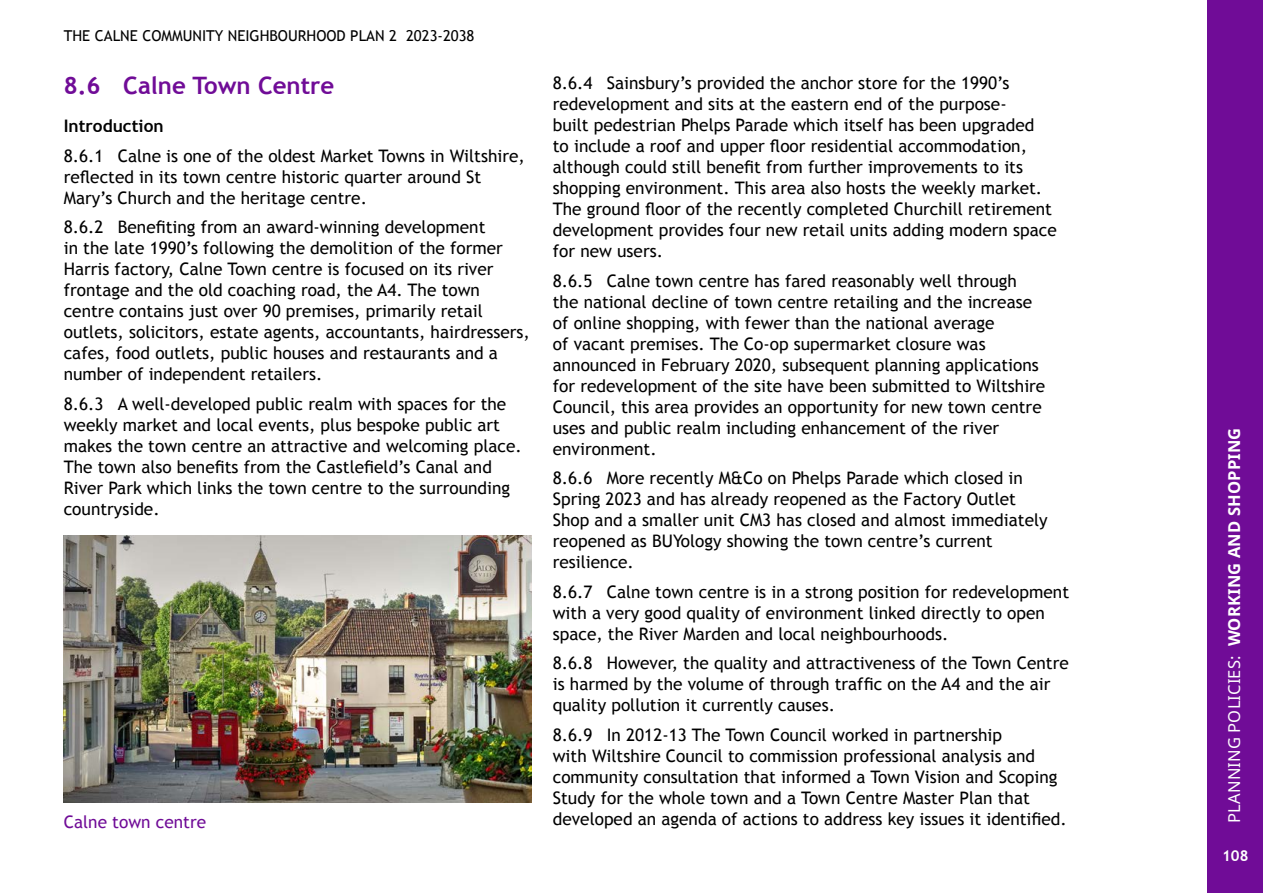
<style>
.page{position:relative;width:1263px;height:893px;background:#fff}
.page>*{position:absolute;margin:0;border:0;box-sizing:border-box;transform-origin:0 0}
.Sec_8_sub_h4_part_2{font:700 24px "Trebuchet MS";color:#700c97}
.t1{font:17.25px/21px "Trebuchet MS";color:#000}
.t2{font:17.25px "Trebuchet MS";color:#700c97}
.Sub_h5{font:700 17.25px "Trebuchet MS";color:#000}
.t3{font:700 16.5px "Noto Sans";letter-spacing:.01em;color:#fff}
.t4{font:15px "Trebuchet MS";color:#000}
.t5{font:700 15px "Trebuchet MS";color:#fff}
.s1{font-weight:400}
</style>
<div class="page">
<div style="left:1208px;top:0;width:55px;height:893px;background:#700c97"></div>
<img style="left:64px;top:536px;width:467px;height:267px">
<p class="t4" style="left:64px;top:27px;width:412px">THE CALNE COMMUNITY NEIGHBOURHOOD PLAN 2 2023-2038</p>
<h4 class="Sec_8_sub_h4_part_2" style="left:64px;top:71px;width:272px">8.6 Calne Town Centre</h4>
<h6 class="Sub_h5" style="left:64px;top:115px;width:101px">Introduction</h6>
<p class="t1" style="left:64px;top:145px;width:462px">8.6.1 Calne is one of the oldest Market Towns in Wiltshire, reflected in its town centre historic quarter around St<br>Mary’s Church and the heritage centre.</p>
<p class="t1" style="left:64px;top:217px;width:468px">8.6.2 Benefiting from an award-winning development<br>in the late 1990’s following the demolition of the former Harris factory, Calne Town centre is focused on its river frontage and the old coaching road, the A4. The town centre contains just over 90 premises, primarily retail outlets, solicitors, estate agents, accountants, hairdressers, cafes, food outlets, public houses and restaurants and a number of independent retailers.</p>
<p class="t1" style="left:64px;top:393px;width:459px">8.6.3 A well-developed public realm with spaces for the weekly market and local events, plus bespoke public art makes the town centre an attractive and welcoming place.<br>The town also benefits from the Castlefield’s Canal and River Park which links the town centre to the surrounding countryside.</p>
<p class="t2" style="left:64px;top:812px;width:144px">Calne town centre</p>
<p class="t1" style="left:553px;top:73px;width:505px">8.6.4 Sainsbury’s provided the anchor store for the 1990’s redevelopment and sits at the eastern end of the purpose-<br>built pedestrian Phelps Parade which itself has been upgraded<br>to include a roof and upper floor residential accommodation, although could still benefit from further improvements to its shopping environment. This area also hosts the weekly market.<br>The ground floor of the recently completed Churchill retirement development provides four new retail units adding modern space for new users.</p>
<p class="t1" style="left:553px;top:270px;width:494px">8.6.5 Calne town centre has fared reasonably well through the national decline of town centre retailing and the increase of online shopping, with fewer than the national average<br>of vacant premises. The Co-op supermarket closure was announced in February 2020, subsequent planning applications for redevelopment of the site have been submitted to Wiltshire Council, this area provides an opportunity for new town centre uses and public realm including enhancement of the river environment.</p>
<p class="t1" style="left:553px;top:468px;width:496px">8.6.6 More recently M&amp;Co on Phelps Parade which closed in Spring 2023 and has already reopened as the Factory Outlet Shop and a smaller unit CM3 has closed and almost immediately reopened as BUYology showing the town centre’s current resilience.</p>
<p class="t1" style="left:553px;top:581px;width:518px">8.6.7 Calne town centre is in a strong position for redevelopment with a very good quality of environment linked directly to open space, the River Marden and local neighbourhoods.</p>
<p class="t1" style="left:553px;top:653px;width:517px">8.6.8 However, the quality and attractiveness of the Town Centre is harmed by the volume of through traffic on the A4 and the air quality pollution it currently causes.</p>
<p class="t1" style="left:553px;top:724px;width:516px">8.6.9 In 2012-13 The Town Council worked in partnership<br>with Wiltshire Council to commission professional analysis and community consultation that informed a Town Vision and Scoping Study for the whole town and a Town Centre Master Plan that developed an agenda of actions to address key issues it identified.</p>
<p class="t3" style="left:1222px;top:823px;width:396px;rotate:-90deg"><span class="s1">PLANNING POLICIES:</span> WORKING AND SHOPPING</p>
<p class="t5" style="left:1222px;top:846px;width:28px">108</p>
</div>
